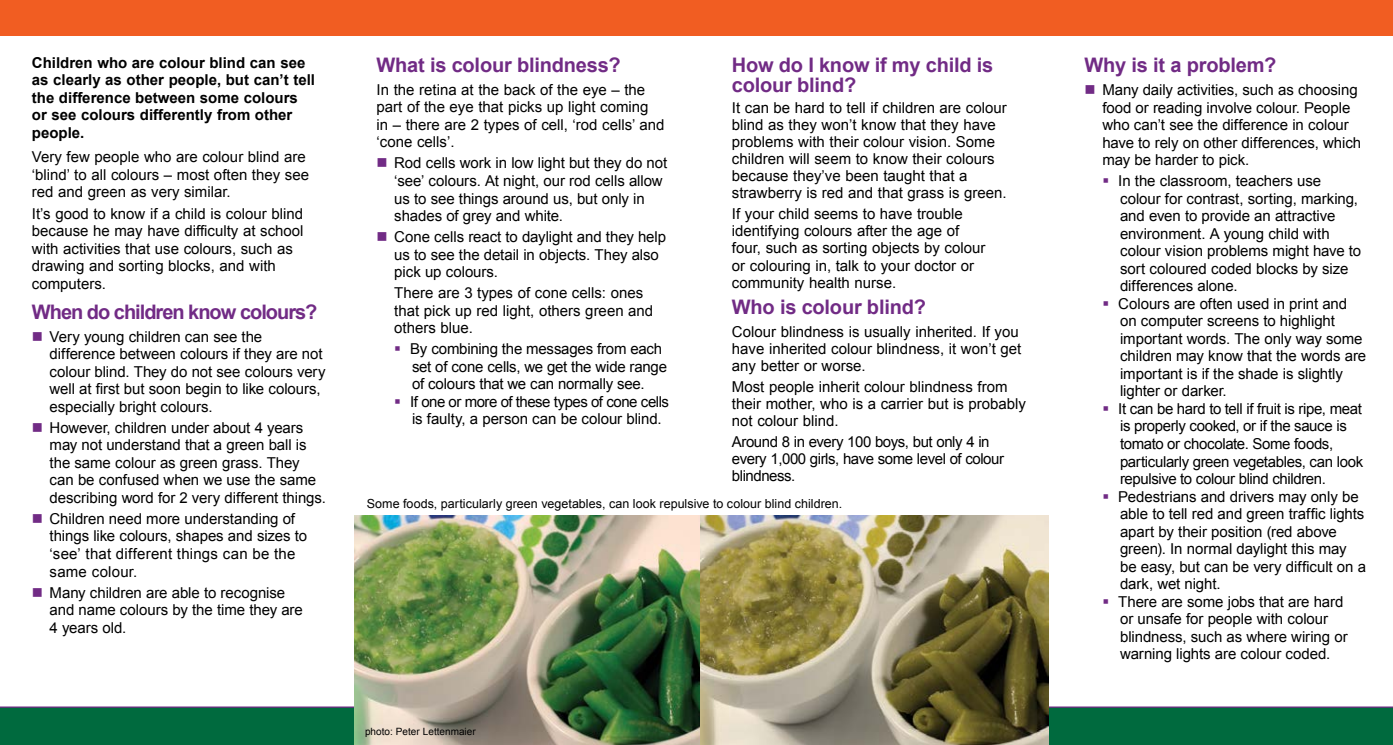
<style>
.page{position:relative;width:1393px;height:745px;background:#fff}
.page>*{position:absolute;margin:0;border:0;box-sizing:border-box;transform-origin:0 0}
.NEW_SUBHEADING_1{font:700 20px/20px "Arial";letter-spacing:-.01em;color:#712b85}
.NEW_SUBHEADING_1-2{font:700 20px "Arial";letter-spacing:-.05em;color:#712b85}
.body{font:15px/17.5px "Arial";letter-spacing:-.005em;color:#000}
.body-2{font:15px/17.5px "Arial";letter-spacing:-.025em;color:#000}
.COPY__bold{font:700 15px/17.5px "Arial";color:#000}
.body-3{font:15px/17.1px "Arial";letter-spacing:-.03em;color:#000}
.t1{font:12.5px "Arial";letter-spacing:.005em;color:#000}
.t2{font:10px "Arial";color:#000}
</style>
<div class="page">
<div style="left:0;top:0;width:1393px;height:35px;background:#f15d22"></div>
<div style="left:0;top:706px;width:1393px;height:38px;background:#006a3e"></div>
<img style="left:355px;top:515px;width:693px;height:229px">
<h2 class="COPY__bold" style="left:32px;top:54px;width:285px">Children who are colour blind can see as clearly as other people, but can’t tell the difference between some colours or see colours differently from other people.</h2>
<p class="body" style="left:32px;top:148px;width:279px">Very few people who are colour blind are ‘blind’ to all colours – most often they see red and green as very similar.</p>
<p class="body" style="left:32px;top:204px;width:273px">It’s good to know if a child is colour blind because he may have difficulty at school with activities that use colours, such as drawing and sorting blocks, and with computers.</p>
<h1 class="NEW_SUBHEADING_1-2" style="left:32px;top:298px;width:287px">When do children know colours?</h1>
<p class="body" style="left:50px;top:327px;width:277px">Very young children can see the difference between colours if they are not colour blind. They do not see colours very well at first but soon begin to like colours, especially bright colours.</p>
<p class="body" style="left:50px;top:418px;width:278px">However, children under about 4 years may not understand that a green ball is the same colour as green grass. They can be confused when we use the same describing word for 2 very different things.</p>
<p class="body" style="left:50px;top:509px;width:259px">Children need more understanding of things like colours, shapes and sizes to ‘see’ that different things can be the same colour.</p>
<p class="body" style="left:50px;top:583px;width:255px">Many children are able to recognise and name colours by the time they are<br>4 years old.</p>
<h1 class="NEW_SUBHEADING_1" style="left:376px;top:55px;width:246px">What is colour blindness?</h1>
<p class="body" style="left:376px;top:81px;width:289px">In the retina at the back of the eye – the part of the eye that picks up light coming<br>in – there are 2 types of cell, ‘rod cells’ and ‘cone cells’.</p>
<p class="body" style="left:394px;top:154px;width:274px">Rod cells work in low light but they do not ‘see’ colours. At night, our rod cells allow us to see things around us, but only in shades of grey and white.</p>
<p class="body" style="left:394px;top:228px;width:273px">Cone cells react to daylight and they help us to see the detail in objects. They also pick up colours.</p>
<p class="body" style="left:394px;top:284px;width:260px">There are 3 types of cone cells: ones that pick up red light, others green and others blue.</p>
<p class="body" style="left:410px;top:340px;width:258px">By combining the messages from each set of cone cells, we get the wide range of colours that we can normally see.</p>
<p class="body" style="left:410px;top:393px;width:260px">If one or more of these types of cone cells is faulty, a person can be colour blind.</p>
<h1 class="NEW_SUBHEADING_1" style="left:732px;top:55px;width:263px">How do I know if my child is colour blind?</h1>
<p class="body" style="left:732px;top:99px;width:276px;line-height:17.1px">It can be hard to tell if children are colour blind as they won’t know that they have problems with their colour vision. Some children will seem to know their colours because they’ve been taught that a strawberry is red and that grass is green.</p>
<p class="body" style="left:732px;top:205px;width:255px;line-height:17.1px">If your child seems to have trouble identifying colours after the age of four, such as sorting objects by colour or colouring in, talk to your doctor or community health nurse.</p>
<h1 class="NEW_SUBHEADING_1" style="left:732px;top:297px;width:195px">Who is colour blind?</h1>
<p class="body" style="left:732px;top:323px;width:291px;line-height:17.1px">Colour blindness is usually inherited. If you have inherited colour blindness, it won’t get any better or worse.</p>
<p class="body" style="left:732px;top:378px;width:296px;line-height:17.1px">Most people inherit colour blindness from their mother, who is a carrier but is probably not colour blind.</p>
<p class="body-3" style="left:732px;top:433px;width:274px">Around 8 in every 100 boys, but only 4 in every 1,000 girls, have some level of colour blindness.</p>
<p class="t1" style="left:367px;top:495px;width:477px">Some foods, particularly green vegetables, can look repulsive to colour blind children.</p>
<p class="t2" style="left:365px;top:724px;width:112px">photo: Peter Lettenmaier</p>
<h1 class="NEW_SUBHEADING_1" style="left:1084px;top:56px;width:193px">Why is it a problem?</h1>
<p class="body" style="left:1102px;top:81px;width:260px">Many daily activities, such as choosing food or reading involve colour. People who can’t see the difference in colour have to rely on other differences, which may be harder to pick.</p>
<p class="body" style="left:1118px;top:172px;width:244px">In the classroom, teachers use colour for contrast, sorting, marking, and even to provide an attractive environment. A young child with colour vision problems might have to sort coloured coded blocks by size differences alone.</p>
<p class="body" style="left:1118px;top:295px;width:249px">Colours are often used in print and on computer screens to highlight important words. The only way some children may know that the words are important is if the shade is slightly lighter or darker.</p>
<p class="body-2" style="left:1118px;top:400px;width:246px">It can be hard to tell if fruit is ripe, meat is properly cooked, or if the sauce is tomato or chocolate. Some foods, particularly green vegetables, can look repulsive to colour blind children.</p>
<p class="body" style="left:1118px;top:487px;width:249px">Pedestrians and drivers may only be able to tell red and green traffic lights apart by their position (red above green). In normal daylight this may<br>be easy, but can be very difficult on a dark, wet night.</p>
<p class="body" style="left:1118px;top:592px;width:231px">There are some jobs that are hard or unsafe for people with colour blindness, such as where wiring or warning lights are colour coded.</p>
</div>
